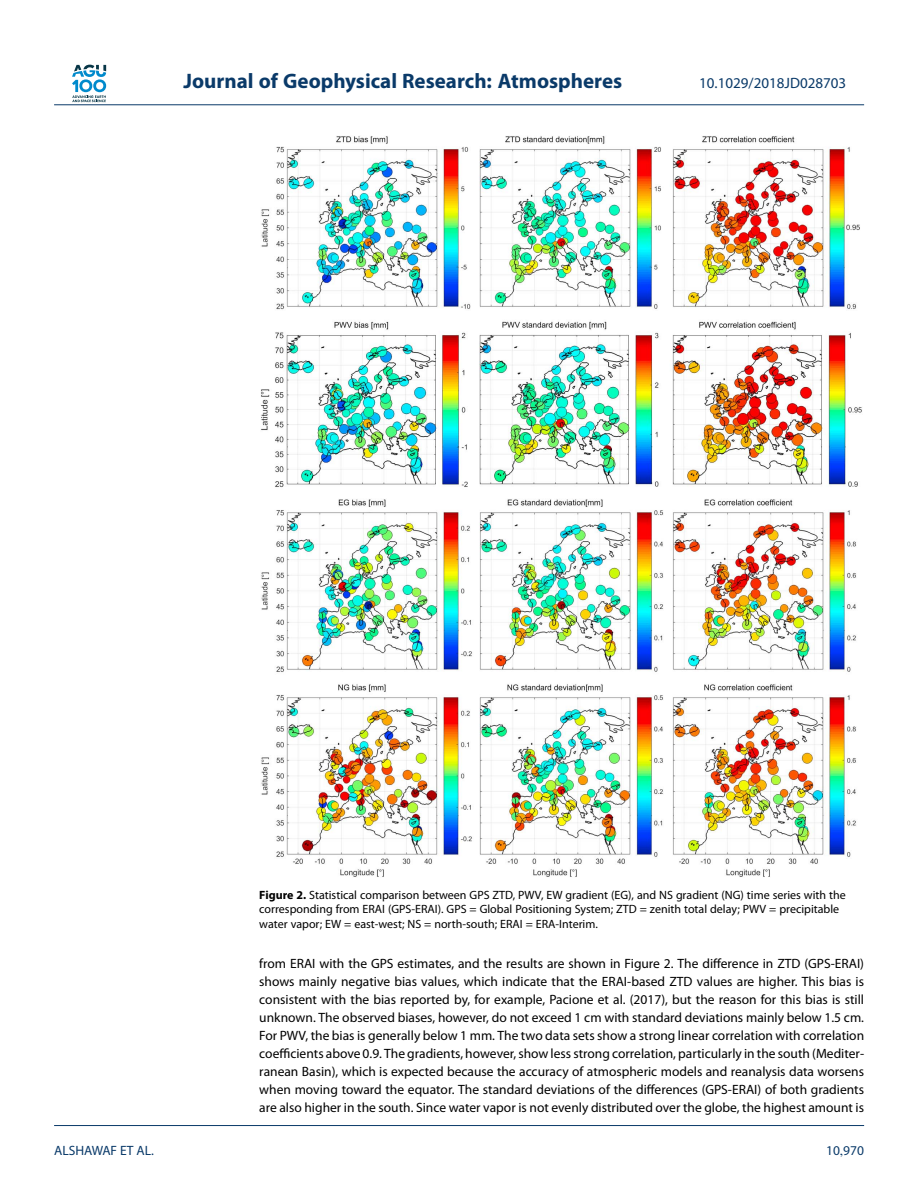
<style>
.page{position:relative;width:918px;height:1188px;background:#fff}
.page>*{position:absolute;margin:0;border:0;box-sizing:border-box;transform-origin:0 0}
.t1{font:700 21px "Myriad Pro";color:#0a3a69}
.t2{font:15px "Myriad Pro";color:#0a3a69}
.t3{font:13.5px/18.1px "Myriad Pro";color:#000;text-align:justify}
.t4{font:13.5px "Myriad Pro";color:#0a3a69}
.t5{font:12px/15px "Myriad Pro";color:#000}
.s1{font-weight:700}
.s2{font-family:"STIX Math";font-style:italic}
</style>
<div class="page">
<svg style="left:72px;top:65px;width:34px;height:37px"></svg>
<hr style="left:54px;top:104px;width:810px;height:1px;background:#0a3a69">
<img style="left:261px;top:136px;width:601px;height:741px">
<hr style="left:54px;top:1125px;width:810px;height:1px;background:#0a3a69">
<h1 class="t1" style="left:184px;top:73px;width:440px">Journal of Geophysical Research: Atmospheres</h1>
<p class="t2" style="left:699px;top:78px;width:148px">10.1029/2018JD028703</p>
<p class="t5" style="left:259px;top:888px;width:588px"><span class="s1">Figure 2.</span> Statistical comparison between GPS ZTD, PWV, EW gradient (EG), and NS gradient (NG) time series with the corresponding from ERAI (GPS-ERAI). GPS = Global Positioning System; ZTD = zenith total delay; PWV = precipitable water vapor; EW = east-west; NS = north-south; ERAI = ERA-Interim.</p>
<p class="t3" style="left:259px;top:955px;width:606px">from ERAI with the GPS estimates, and the results are shown in Figure 2. The difference in ZTD (GPS-ERAI) shows mainly negative bias values, which indicate that the ERAI-based ZTD values are higher. This bias is consistent with the bias reported by, for example, Pacione et al. (2017), but the reason for this bias is still unknown. The observed biases, however, do not exceed 1 cm with standard deviations mainly below 1.5 cm.<br>For PWV, the bias is generally below 1 mm. The two data sets show a strong linear correlation with correlation coefficients above 0.9. The gradients, however, show less strong correlation, particularly in the south (Mediter&shy;ranean Basin), which is expected because the accuracy of atmospheric models and reanalysis data worsens when moving toward the equator. The standard deviations of the differences (GPS-ERAI) of both gradients are also higher in the south. Since water vapor is not evenly distributed over the globe, the highest amount is</p>
<p class="t4" style="left:54px;top:1145px;width:101px">ALSHAWAF ET AL.</p>
<p class="t4" style="left:826px;top:1145px;width:39px">10<span class="s2">,</span>970</p>
</div>
